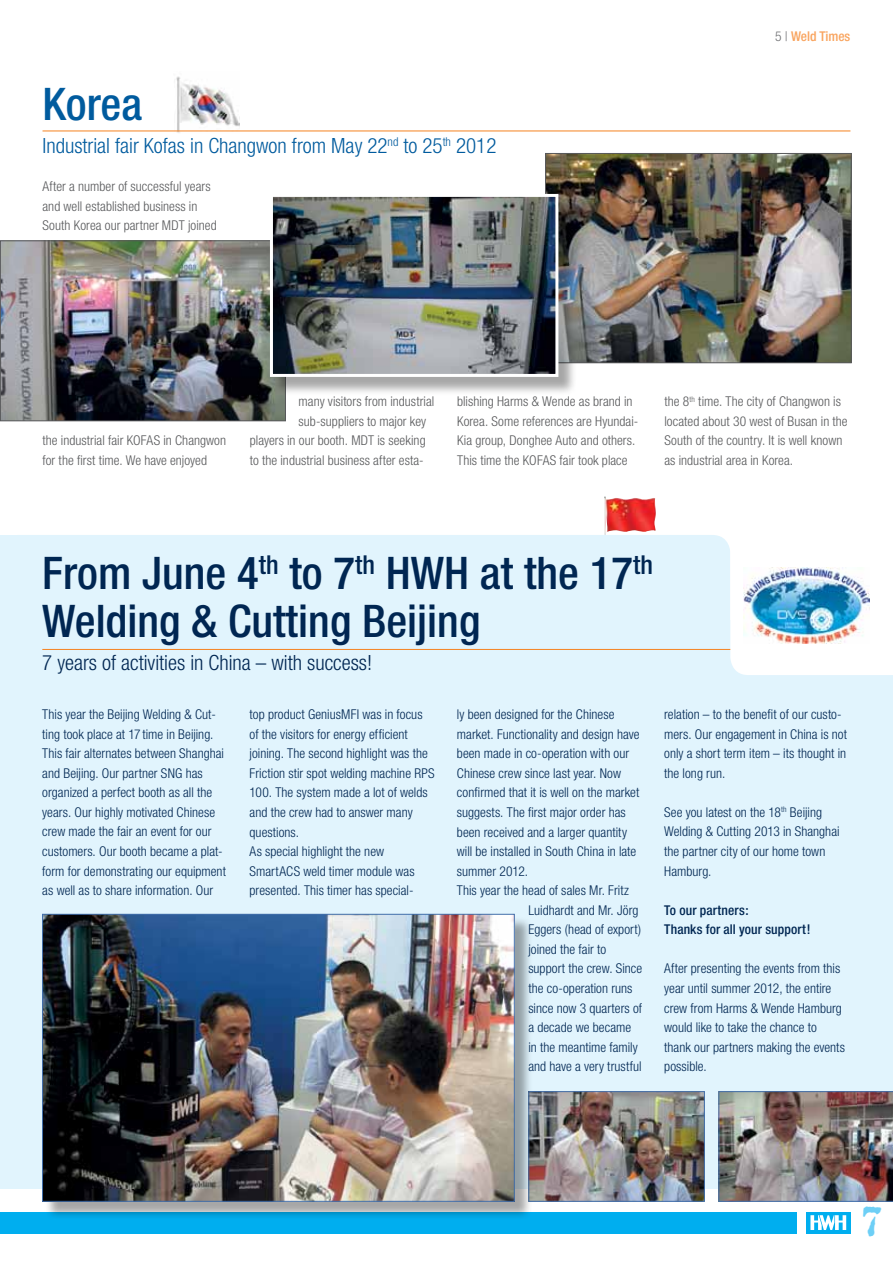
<style>
.page{position:relative;width:893px;height:1263px;background:#fff}
.page>*{position:absolute;margin:0;border:0;box-sizing:border-box;transform-origin:0 0}
.t1{font:500 condensed 45px/48px "Helvetica Neue";color:#002652}
.t2{font:500 condensed 45px "Helvetica Neue";color:#005b9e}
.t3{font:39px "Attic";color:#6dcff6}
.t4{font:300 condensed 21px "Helvetica Neue";color:#005b9e}
.t5{font:300 condensed 21px "Helvetica Neue";color:#002652}
.t6{font:300 condensed 13.5px/19.5px "Helvetica Neue";letter-spacing:.005em;color:#002652}
.t7{font:300 condensed 13.5px/19.5px "Helvetica Neue";letter-spacing:.005em;color:#58595b}
.t8{font:500 condensed 13.5px/19.5px "Helvetica Neue";letter-spacing:.01em;color:#002652}
.t9{font:500 condensed 13.5px "Helvetica Neue";color:#f9a45e}
.s1{font-weight:300;color:#6d6e71}
</style>
<div class="page">
<div style="left:806px;top:1212px;width:44px;height:21px;background:#00aeef"></div>
<svg style="left:810px;top:1215px;width:36px;height:15px"></svg>
<img style="left:604px;top:496px;width:52px;height:39px">
<img style="left:173px;top:76px;width:67px;height:57px">
<div style="left:0;top:1212px;width:796px;height:21px;background:#00aeef"></div>
<div style="left:0;top:620px;width:893px;height:568px;background:#e1f4fd"></div>
<div style="left:0;top:535px;width:730px;height:109px;background:#e1f4fd;border-radius:18px"></div>
<hr style="left:43px;top:131px;width:807px;height:1px;background:#f58220">
<img style="left:2px;top:242px;width:282px;height:177px">
<div style="left:0;top:240px;width:286px;height:181px;border:1px solid #58595b"></div>
<img style="left:547px;top:155px;width:303px;height:206px">
<div style="left:545px;top:153px;width:307px;height:210px;border:1px solid #58595b"></div>
<hr style="left:42px;top:649px;width:696px;height:1px;background:#f58220">
<img style="left:533px;top:1093px;width:170px;height:107px">
<div style="left:528px;top:1091px;width:177px;height:111px;border:1px solid #426fab"></div>
<img style="left:718px;top:1091px;width:175px;height:111px">
<div style="left:44px;top:916px;width:489px;height:304px;background:#000;opacity:.35"></div>
<img style="left:44px;top:916px;width:469px;height:284px">
<div style="left:42px;top:914px;width:473px;height:288px;border:1px solid #426fab"></div>
<div style="left:730px;top:594px;width:163px;height:81px;background:#fff"></div>
<img style="left:743px;top:567px;width:126px;height:77px">
<div style="left:272px;top:196px;width:305px;height:199px;background:#000;opacity:.35"></div>
<img style="left:274px;top:198px;width:280px;height:175px">
<div style="left:270px;top:194px;width:288px;height:183px;border:3px solid #fff"></div>
<div style="left:0;top:535px;width:26px;height:19px;background:#e1f4fd"></div>
<h1 class="t2" style="left:43px;top:78px;width:101px">Korea</h1>
<h3 class="t4" style="left:43px;top:134px;width:455px">Industrial fair Kofas in Changwon from May 22<sup>nd</sup> to 25<sup>th</sup> 2012</h3>
<p class="t7" style="left:43px;top:176px;width:176px">After a number of successful years and well established business in<br>South Korea our partner MDT joined</p>
<p class="t9" style="left:775px;top:28px;width:77px"><span class="s1">5 |</span> Weld Times</p>
<p class="t7" style="left:43px;top:431px;width:185px">the industrial fair KOFAS in Changwon for the first time. We have enjoyed</p>
<p class="t7" style="left:299px;top:391px;width:137px">many visitors from industrial</p>
<p class="t7" style="left:299px;top:411px;width:129px">sub-suppliers to major key</p>
<p class="t7" style="left:250px;top:431px;width:177px">players in our booth. MDT is seeking</p>
<p class="t7" style="left:250px;top:450px;width:175px">to the industrial business after esta-</p>
<p class="t7" style="left:457px;top:391px;width:183px">blishing Harms &amp; Wende as brand in Korea. Some references are Hyundai-Kia group, Donghee Auto and others.<br>This time the KOFAS fair took place</p>
<p class="t7" style="left:664px;top:391px;width:185px">the 8<sup>th</sup> time. The city of Changwon is located about 30 west of Busan in the South of the country. It is well known as industrial area in Korea.</p>
<h1 class="t1" style="left:42px;top:549px;width:612px">From June 4<sup>th</sup> to 7<sup>th</sup> HWH at the 17<sup>th<br></sup>Welding &amp; Cutting Beijing</h1>
<h3 class="t5" style="left:42px;top:651px;width:331px">7 years of activities in China – with success!</h3>
<p class="t6" style="left:42px;top:704px;width:185px">This year the Beijing Welding &amp; Cut&shy;ting took place at 17 time in Beijing.<br>This fair alternates between Shanghai and Beijing. Our partner SNG has organized a perfect booth as all the years. Our highly motivated Chinese crew made the fair an event for our customers. Our booth became a plat&shy;form for demonstrating our equipment as well as to share information. Our</p>
<p class="t6" style="left:250px;top:704px;width:187px">top product GeniusMFI was in focus of the visitors for energy efficient joining. The second highlight was the<br>Friction stir spot welding machine RPS<br>100. The system made a lot of welds and the crew had to answer many questions.<br>As special highlight the new<br>SmartACS weld timer module was presented. This timer has special-</p>
<p class="t6" style="left:457px;top:704px;width:159px">ly been designed for the Chinese</p>
<p class="t6" style="left:457px;top:724px;width:184px">market. Functionality and design have</p>
<p class="t6" style="left:457px;top:744px;width:174px">been made in co-operation with our</p>
<p class="t6" style="left:457px;top:763px;width:166px">Chinese crew since last year. Now</p>
<p class="t6" style="left:457px;top:783px;width:184px">confirmed that it is well on the market</p>
<p class="t6" style="left:457px;top:802px;width:170px">suggests. The first major order has</p>
<p class="t6" style="left:457px;top:822px;width:172px">been received and a larger quantity</p>
<p class="t6" style="left:457px;top:841px;width:181px">will be installed in South China in late</p>
<p class="t6" style="left:457px;top:861px;width:73px">summer 2012.</p>
<p class="t6" style="left:457px;top:880px;width:174px">This year the head of sales Mr. Fritz</p>
<p class="t6" style="left:528px;top:900px;width:112px">Luidhardt and Mr. Jörg</p>
<p class="t6" style="left:528px;top:920px;width:114px">Eggers (head of export)</p>
<p class="t6" style="left:528px;top:939px;width:79px">joined the fair to</p>
<p class="t6" style="left:528px;top:959px;width:115px">support the crew. Since</p>
<p class="t6" style="left:528px;top:978px;width:106px">the co-operation runs</p>
<p class="t6" style="left:528px;top:998px;width:115px">since now 3 quarters of</p>
<p class="t6" style="left:528px;top:1017px;width:104px">a decade we became</p>
<p class="t6" style="left:528px;top:1037px;width:111px">in the meantime family</p>
<p class="t6" style="left:528px;top:1057px;width:115px">and have a very trustful</p>
<p class="t6" style="left:664px;top:704px;width:184px">relation – to the benefit of our custo&shy;mers. Our engagement in China is not only a short term item – its thought in the long run.</p>
<p class="t6" style="left:664px;top:802px;width:177px">See you latest on the 18<sup>th</sup> Beijing<br>Welding &amp; Cutting 2013 in Shanghai the partner city of our home town<br>Hamburg.</p>
<p class="t8" style="left:664px;top:900px;width:148px">To our partners:<br>Thanks for all your support!</p>
<p class="t6" style="left:664px;top:959px;width:182px">After presenting the events from this year until summer 2012, the entire crew from Harms &amp; Wende Hamburg would like to take the chance to thank our partners making the events possible.</p>
<h2 class="t3" style="left:860px;top:1193px;width:25px">7</h2>
</div>
